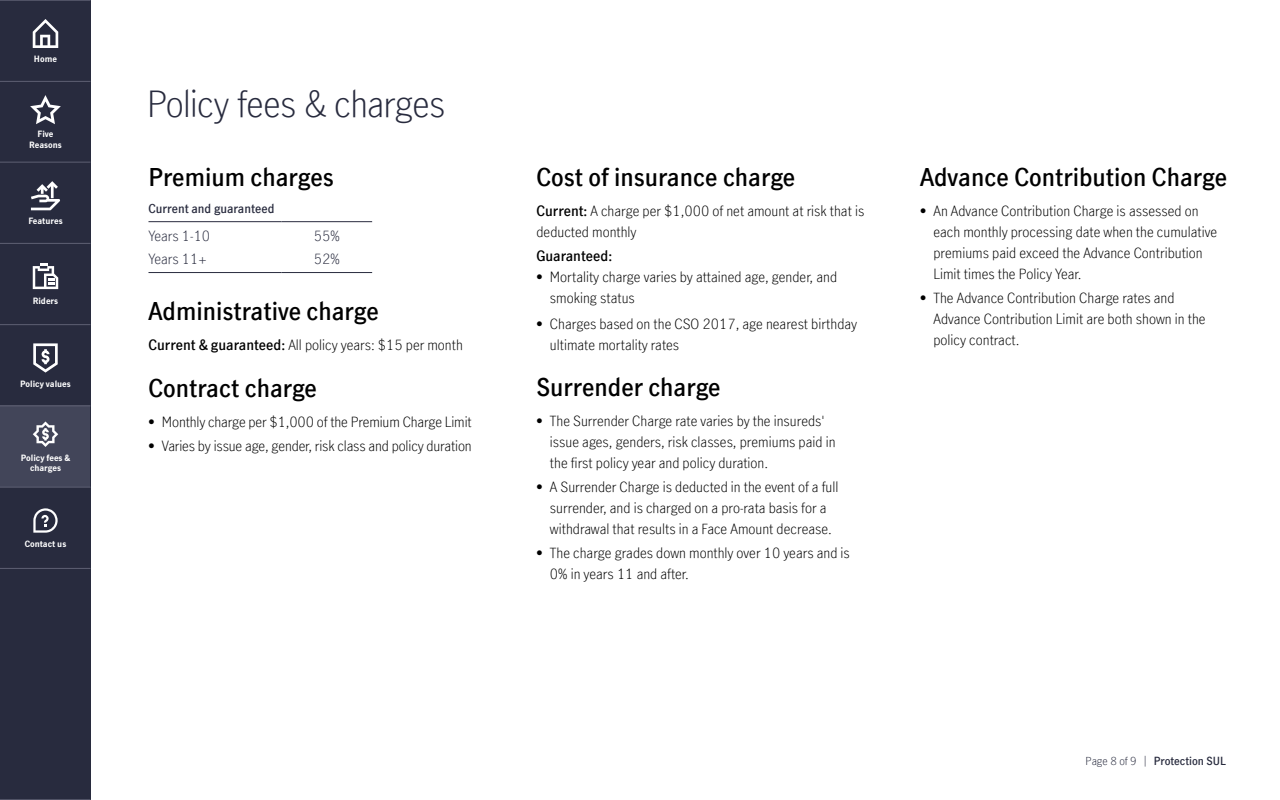
<style>
.page{position:relative;width:1280px;height:800px;background:#fff}
.page>*{position:absolute;margin:0;border:0;box-sizing:border-box;transform-origin:0 0}
.t1{font:300 36px "Manulife JH Sans Optimized";letter-spacing:-.015em;color:#282b3e}
.t2{font:600 24px "Manulife JH Sans Optimized";color:#000}
.t3{font:300 14px/21px "Manulife JH Sans Optimized";color:#000}
.t4{font:300 14px/22.5px "Manulife JH Sans Optimized";color:#282b3e}
.t5{font:600 14px "Manulife JH Sans Optimized";color:#000}
.t6{font:600 12px "Manulife JH Sans Optimized";color:#282b3e}
.t7{font:600 11px "Manulife JH Sans Optimized";color:#282b3e}
.t8{font:700 8.5px/10.2px "Manulife JH Sans Optimized";color:#fff;text-align:center}
.s1{font-weight:600}
.s2{font-weight:300}
</style>
<div class="page">
<div style="left:0;top:0;width:90px;height:800px;background:#282b3e"></div>
<hr style="left:148px;top:221px;width:133px;height:1px;background:#282b3e">
<hr style="left:281px;top:221px;width:91px;height:1px;background:#282b3e">
<hr style="left:148px;top:272px;width:133px;height:1px;background:#282b3e">
<hr style="left:281px;top:272px;width:91px;height:1px;background:#282b3e">
<div style="left:0;top:406px;width:90px;height:81px;background:#424559"></div>
<hr style="left:0;top:81px;width:91px;height:1px;background:#5e6073">
<hr style="left:0;top:0;width:91px;height:1px;background:#5e6073">
<hr style="left:0;top:162px;width:91px;height:1px;background:#5e6073">
<hr style="left:0;top:243px;width:91px;height:1px;background:#5e6073">
<hr style="left:0;top:324px;width:91px;height:1px;background:#5e6073">
<hr style="left:0;top:406px;width:91px;height:1px;background:#5e6073">
<hr style="left:0;top:487px;width:91px;height:1px;background:#5e6073">
<hr style="left:0;top:568px;width:91px;height:1px;background:#5e6073">
<hr style="left:0;top:799px;width:91px;height:1px;background:#5e6073">
<svg style="left:33px;top:343px;width:25px;height:30px"></svg>
<svg style="left:33px;top:19px;width:25px;height:29px"></svg>
<svg style="left:30px;top:95px;width:31px;height:29px"></svg>
<svg style="left:33px;top:421px;width:25px;height:26px"></svg>
<svg style="left:31px;top:181px;width:29px;height:29px"></svg>
<svg style="left:33px;top:264px;width:25px;height:25px"></svg>
<svg style="left:33px;top:508px;width:25px;height:25px"></svg>
<p class="t8" style="left:34px;top:53px;width:25px">Home</p>
<p class="t8" style="left:29px;top:129px;width:34px">Five<br>Reasons</p>
<p class="t8" style="left:28px;top:215px;width:36px">Features</p>
<p class="t8" style="left:33px;top:296px;width:27px">Riders</p>
<p class="t8" style="left:20px;top:378px;width:52px">Policy values</p>
<p class="t8" style="left:21px;top:452px;width:51px">Policy fees &amp; charges</p>
<p class="t8" style="left:25px;top:538px;width:43px">Contact us</p>
<h1 class="t1" style="left:147px;top:79px;width:300px">Policy fees &amp; charges</h1>
<h2 class="t2" style="left:148px;top:161px;width:187px">Premium charges</h2>
<p class="t6" style="left:148px;top:200px;width:127px">Current and guaranteed</p>
<p class="t4" style="left:148px;top:224px;width:63px">Years 1-10<br>Years 11+</p>
<p class="t4" style="left:314px;top:224px;width:27px">55%<br>52%</p>
<h2 class="t2" style="left:148px;top:295px;width:232px">Administrative charge</h2>
<p class="t3" style="left:148px;top:334px;width:316px"><span class="s1">Current &amp; guaranteed:</span> All policy years: $15 per month</p>
<h2 class="t2" style="left:148px;top:372px;width:170px">Contract charge</h2>
<p class="t3" style="left:148px;top:411px;width:325px">• Monthly charge per $1,000 of the Premium Charge Limit</p>
<p class="t3" style="left:148px;top:435px;width:325px">• Varies by issue age, gender, risk class and policy duration</p>
<h2 class="t2" style="left:536px;top:161px;width:260px">Cost of insurance charge</h2>
<p class="t3" style="left:536px;top:200px;width:329px"><span class="s1">Current:</span> A charge per $1,000 of net amount at risk that is deducted monthly</p>
<p class="t5" style="left:536px;top:246px;width:77px">Guaranteed:</p>
<p class="t3" style="left:550px;top:266px;width:289px;text-indent:-13px">• Mortality charge varies by attained age, gender, and smoking status</p>
<p class="t3" style="left:550px;top:312px;width:309px;text-indent:-13px">• Charges based on the CSO 2017, age nearest birthday ultimate mortality rates</p>
<h2 class="t2" style="left:536px;top:371px;width:186px">Surrender charge</h2>
<p class="t3" style="left:550px;top:410px;width:287px;text-indent:-13px">• The Surrender Charge rate varies by the insureds' issue ages, genders, risk classes, premiums paid in the first policy year and policy duration.</p>
<p class="t3" style="left:536px;top:476px;width:303px;text-align:center">• A Surrender Charge is deducted in the event of a full surrender, and is charged on a pro-rata basis for a withdrawal that results in a Face Amount decrease.</p>
<p class="t3" style="left:550px;top:542px;width:301px;text-indent:-13px">• The charge grades down monthly over 10 years and is<br>0% in years 11 and after.</p>
<h2 class="t2" style="left:920px;top:161px;width:309px">Advance Contribution Charge</h2>
<p class="t3" style="left:933px;top:200px;width:285px;text-indent:-13px">• An Advance Contribution Charge is assessed on each monthly processing date when the cumulative premiums paid exceed the Advance Contribution Limit times the Policy Year.</p>
<p class="t3" style="left:933px;top:287px;width:274px;text-indent:-13px">• The Advance Contribution Charge rates and<br>Advance Contribution Limit are both shown in the policy contract.</p>
<p class="t7" style="left:1086px;top:753px;width:142px"><span class="s2">Page 8 of 9 |</span> Protection SUL</p>
</div>
